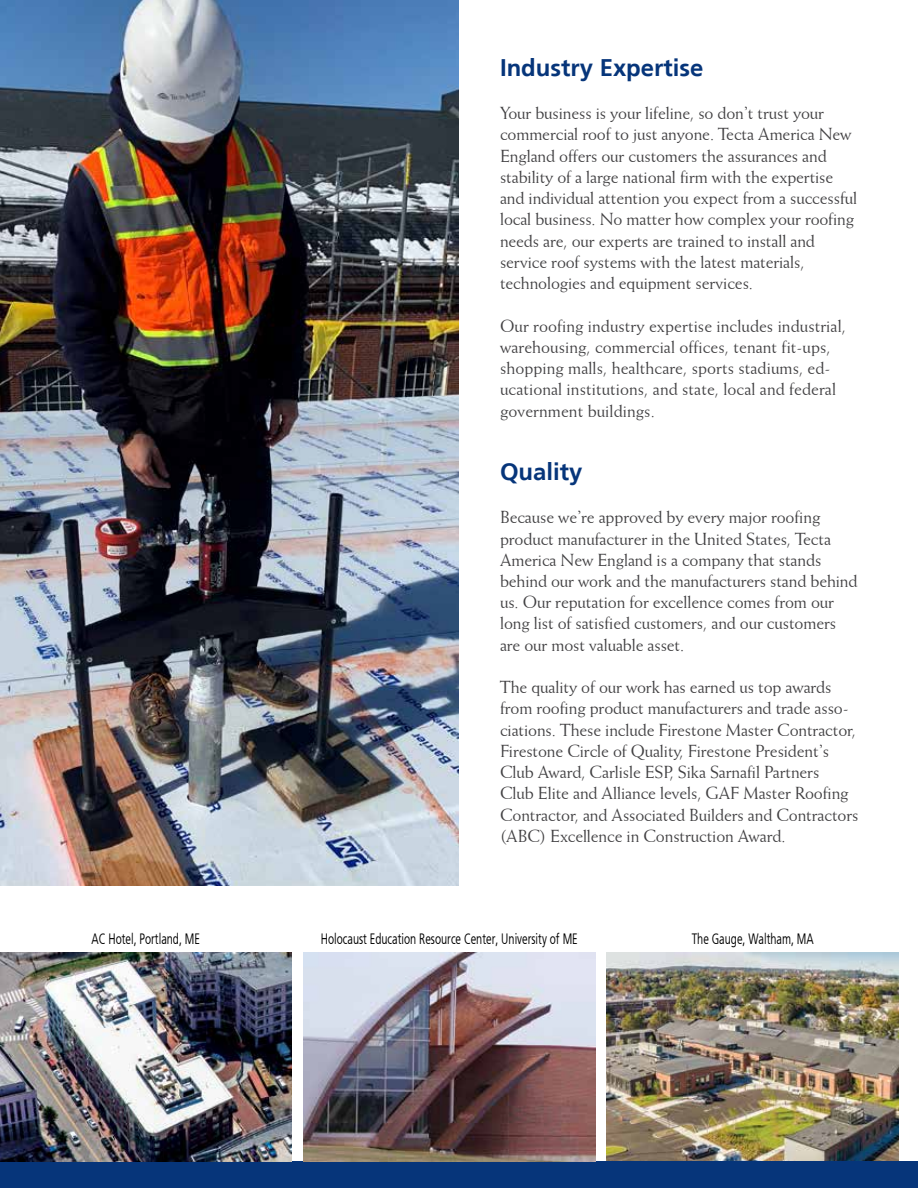
<style>
.page{position:relative;width:918px;height:1188px;background:#fff}
.page>*{position:absolute;margin:0;border:0;box-sizing:border-box;transform-origin:0 0}
.t1{font:700 24px "Weissach";color:#06357a}
.t2{font:17.7px/21.3px "Weiss BT";letter-spacing:-.01em;color:#414042}
.t3{font:15px "Weissach Condensed";color:#000}
</style>
<div class="page">
<div style="left:0;top:1161px;width:918px;height:27px;background:#06357a"></div>
<img style="left:0;top:0;width:459px;height:886px">
<img style="left:0;top:952px;width:292px;height:209px">
<img style="left:303px;top:952px;width:292px;height:209px">
<img style="left:607px;top:952px;width:292px;height:209px">
<h1 class="t1" style="left:500px;top:54px;width:205px">Industry Expertise</h1>
<p class="t2" style="left:500px;top:102px;width:359px">Your business is your lifeline, so don’t trust your commercial roof to just anyone. Tecta America New England offers our customers the assurances and stability of a large national firm with the expertise and individual attention you expect from a successful local business. No matter how complex your roofing needs are, our experts are trained to install and service roof systems with the latest materials, technologies and equipment services.</p>
<p class="t2" style="left:500px;top:314px;width:348px">Our roofing industry expertise includes industrial, warehousing, commercial offices, tenant fit-ups, shopping malls, healthcare, sports stadiums, ed&shy;ucational institutions, and state, local and federal government buildings.</p>
<h1 class="t1" style="left:500px;top:458px;width:84px">Quality</h1>
<p class="t2" style="left:500px;top:506px;width:359px">Because we’re approved by every major roofing product manufacturer in the United States, Tecta America New England is a company that stands behind our work and the manufacturers stand behind us. Our reputation for excellence comes from our long list of satisfied customers, and our customers are our most valuable asset.</p>
<p class="t2" style="left:500px;top:676px;width:360px">The quality of our work has earned us top awards from roofing product manufacturers and trade asso&shy;ciations. These include Firestone Master Contractor, Firestone Circle of Quality, Firestone President’s Club Award, Carlisle ESP, Sika Sarnafil Partners<br>Club Elite and Alliance levels, GAF Master Roofing Contractor, and Associated Builders and Contractors (ABC) Excellence in Construction Award.</p>
<p class="t3" style="left:92px;top:930px;width:110px">AC Hotel, Portland, ME</p>
<p class="t3" style="left:321px;top:930px;width:259px">Holocaust Education Resource Center, University of ME</p>
<p class="t3" style="left:692px;top:930px;width:124px">The Gauge, Waltham, MA</p>
</div>
